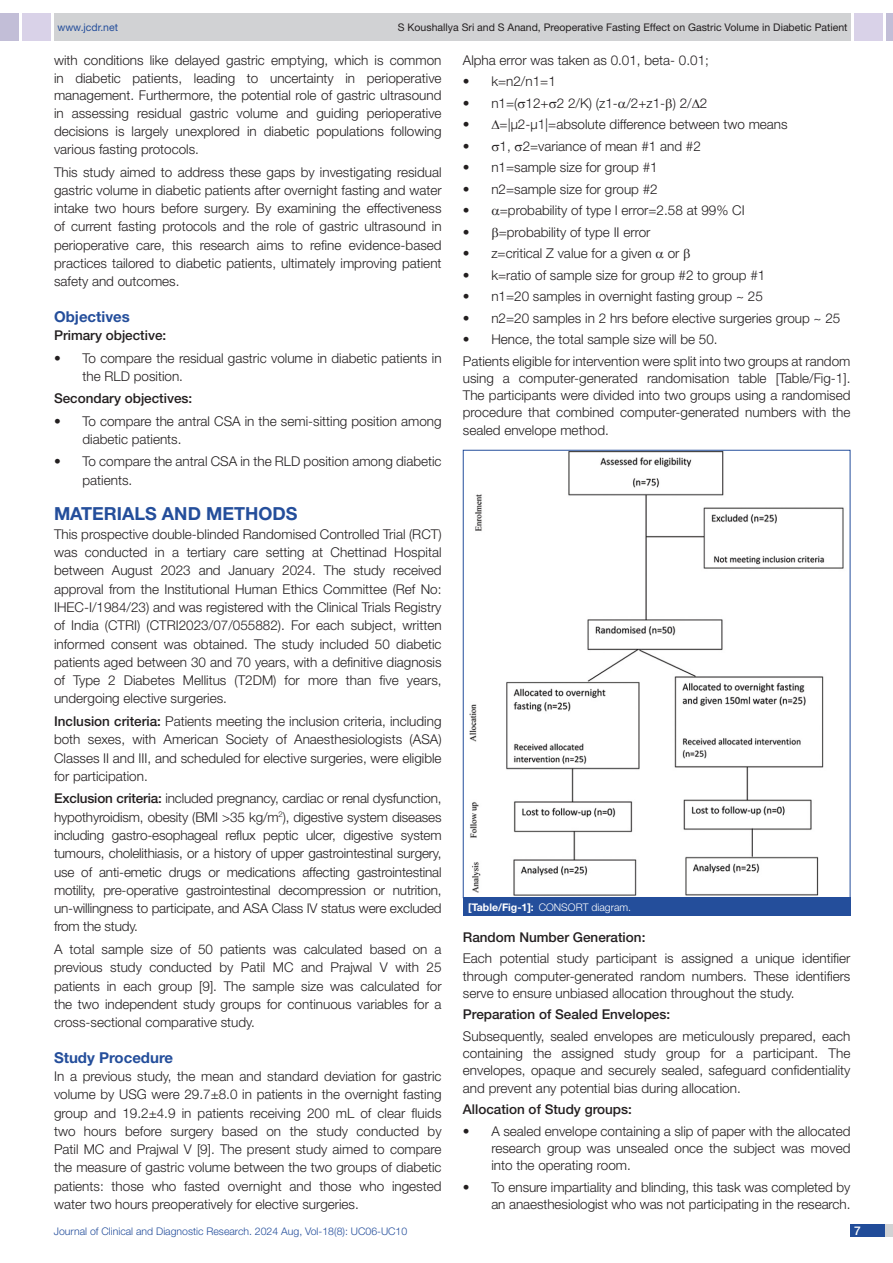
<style>
.page{position:relative;width:893px;height:1263px;background:#fff}
.page>*{position:absolute;margin:0;border:0;box-sizing:border-box;transform-origin:0 0}
.Heading{font:700 18px "Helvetica Neue";color:#244e9b}
.HEAD_2{font:700 15px "Helvetica Neue";color:#244e9b}
.Body_text{font:300 13.5px/18.3px "Helvetica Neue";color:#231f20;text-align:justify}
.NO_TAB{font:300 13.5px/18.3px "Helvetica Neue";color:#231f20}
.Body_text-2{font:500 13.5px "Helvetica Neue";color:#231f20}
.t1{font:500 12px "Helvetica Neue";color:#fff}
.t2{font:10.5px "Helvetica Neue";color:#231f20}
.t3{font:300 10.5px "Helvetica Neue";color:#244e9b}
.TABLE_FIG{font:300 10.5px "Helvetica Neue";color:#fff}
.t4{font:10.5px "Helvetica Neue";color:#244e9b}
.s1{font-weight:500}
.s2{font-weight:700}
</style>
<div class="page">
<div style="left:54px;top:13px;width:796px;height:28px;background:#d1d2d4"></div>
<div style="left:0;top:13px;width:19px;height:28px;background:#c2bed7"></div>
<div style="left:22px;top:13px;width:29px;height:28px;background:#d9d2e8"></div>
<div style="left:886px;top:13px;width:7px;height:28px;background:#c2bed7"></div>
<div style="left:854px;top:13px;width:29px;height:28px;background:#d9d2e8"></div>
<div style="left:850px;top:1224px;width:43px;height:13px;background:#d1d2d4"></div>
<div style="left:850px;top:1224px;width:35px;height:13px;background:#214c99"></div>
<img style="left:469px;top:452px;width:375px;height:444px">
<div style="left:463px;top:897px;width:387px;height:19px;background:#244e9b"></div>
<p class="t4" style="left:57px;top:21px;width:62px">www.jcdr.net</p>
<p class="t2" style="left:398px;top:21px;width:451px">S Koushallya Sri and S Anand, Preoperative Fasting Effect on Gastric Volume in Diabetic Patient</p>
<p class="Body_text" style="left:54px;top:51px;width:389px">with conditions like delayed gastric emptying, which is common in diabetic patients, leading to uncertainty in perioperative management. Furthermore, the potential role of gastric ultrasound in assessing residual gastric volume and guiding perioperative decisions is largely unexplored in diabetic populations following various fasting protocols.</p>
<p class="Body_text" style="left:54px;top:162px;width:389px">This study aimed to address these gaps by investigating residual gastric volume in diabetic patients after overnight fasting and water intake two hours before surgery. By examining the effectiveness of current fasting protocols and the role of gastric ultrasound in perioperative care, this research aims to refine evidence-based practices tailored to diabetic patients, ultimately improving patient safety and outcomes.</p>
<p class="HEAD_2" style="left:54px;top:307px;width:77px">Objectives</p>
<p class="Body_text-2" style="left:54px;top:327px;width:114px">Primary objective:</p>
<p class="NO_TAB" style="left:83px;top:348px;width:361px;text-indent:-29px">• To compare the residual gastric volume in diabetic patients in the RLD position.</p>
<p class="Body_text-2" style="left:54px;top:390px;width:140px">Secondary objectives:</p>
<p class="NO_TAB" style="left:83px;top:411px;width:361px;text-indent:-29px">• To compare the antral CSA in the semi-sitting position among diabetic patients.</p>
<p class="NO_TAB" style="left:83px;top:452px;width:361px;text-indent:-29px">• To compare the antral CSA in the RLD position among diabetic patients.</p>
<p class="Heading" style="left:54px;top:503px;width:245px">MATERIALS AND METHODS</p>
<p class="Body_text" style="left:54px;top:524px;width:389px">This prospective double-blinded Randomised Controlled Trial (RCT) was conducted in a tertiary care setting at Chettinad Hospital between August 2023 and January 2024. The study received approval from the Institutional Human Ethics Committee (Ref No:<br>IHEC-I/1984/23) and was registered with the Clinical Trials Registry of India (CTRI) (CTRI2023/07/055882). For each subject, written informed consent was obtained. The study included 50 diabetic patients aged between 30 and 70 years, with a definitive diagnosis of Type 2 Diabetes Mellitus (T2DM) for more than five years, undergoing elective surgeries.</p>
<p class="Body_text" style="left:54px;top:712px;width:389px"><span class="s1">Inclusion criteria:</span> Patients meeting the inclusion criteria, including both sexes, with American Society of Anaesthesiologists (ASA)<br>Classes II and III, and scheduled for elective surgeries, were eligible for participation.</p>
<p class="Body_text" style="left:54px;top:789px;width:389px"><span class="s1">Exclusion criteria:</span> included pregnancy, cardiac or renal dysfunction, hypothyroidism, obesity (BMI &gt;35 kg/m<sup>2</sup>), digestive system diseases including gastro-esophageal reflux peptic ulcer, digestive system tumours, cholelithiasis, or a history of upper gastrointestinal surgery, use of anti-emetic drugs or medications affecting gastrointestinal motility, pre-operative gastrointestinal decompression or nutrition, un-willingness to participate, and ASA Class IV status were excluded from the study.</p>
<p class="Body_text" style="left:54px;top:940px;width:389px">A total sample size of 50 patients was calculated based on a previous study conducted by Patil MC and Prajwal V with 25 patients in each group [9]. The sample size was calculated for the two independent study groups for continuous variables for a cross-sectional comparative study.</p>
<p class="HEAD_2" style="left:54px;top:1048px;width:121px">Study Procedure</p>
<p class="Body_text" style="left:54px;top:1067px;width:389px">In a previous study, the mean and standard deviation for gastric volume by USG were 29.7±8.0 in patients in the overnight fasting group and 19.2±4.9 in patients receiving 200 mL of clear fluids two hours before surgery based on the study conducted by Patil MC and Prajwal V [9]. The present study aimed to compare the measure of gastric volume between the two groups of diabetic patients: those who fasted overnight and those who ingested water two hours preoperatively for elective surgeries.</p>
<p class="Body_text" style="left:463px;top:50px;width:248px">Alpha error was taken as 0.01, beta- 0.01;</p>
<p class="NO_TAB" style="left:463px;top:72px;width:94px">• k=n2/n1=1</p>
<p class="NO_TAB" style="left:463px;top:93px;width:246px">• n1=( 12+ 2 2/K) (z1- /2+z1- ) 2/ 2</p>
<p class="NO_TAB" style="left:463px;top:115px;width:326px">• =|μ2-μ1|=absolute difference between two means</p>
<p class="NO_TAB" style="left:463px;top:136px;width:239px">• 1, 2=variance of mean #1 and #2</p>
<p class="NO_TAB" style="left:463px;top:158px;width:196px">• n1=sample size for group #1</p>
<p class="NO_TAB" style="left:463px;top:179px;width:196px">• n2=sample size for group #2</p>
<p class="NO_TAB" style="left:463px;top:201px;width:283px">• =probability of type I error=2.58 at 99% CI</p>
<p class="NO_TAB" style="left:463px;top:222px;width:189px">• =probability of type II error</p>
<p class="NO_TAB" style="left:463px;top:244px;width:218px">• z=critical Z value for a given or</p>
<p class="NO_TAB" style="left:463px;top:265px;width:304px">• k=ratio of sample size for group #2 to group #1</p>
<p class="NO_TAB" style="left:463px;top:287px;width:302px">• n1=20 samples in overnight fasting group ~ 25</p>
<p class="NO_TAB" style="left:463px;top:308px;width:379px">• n2=20 samples in 2 hrs before elective surgeries group ~ 25</p>
<p class="NO_TAB" style="left:463px;top:330px;width:256px">• Hence, the total sample size will be 50.</p>
<p class="Body_text" style="left:463px;top:352px;width:389px;line-height:17.2px">Patients eligible for intervention were split into two groups at random using a computer-generated randomisation table [Table/Fig-1].<br>The participants were divided into two groups using a randomised procedure that combined computer-generated numbers with the sealed envelope method.</p>
<p class="TABLE_FIG" style="left:468px;top:901px;width:164px"><span class="s2">[Table/Fig-1]:</span> CONSORT diagram.</p>
<p class="Body_text-2" style="left:463px;top:929px;width:184px">Random Number Generation:</p>
<p class="Body_text" style="left:463px;top:949px;width:389px;line-height:17.2px">Each potential study participant is assigned a unique identifier through computer-generated random numbers. These identifiers serve to ensure unbiased allocation throughout the study.</p>
<p class="Body_text-2" style="left:463px;top:1006px;width:209px">Preparation of Sealed Envelopes:</p>
<p class="Body_text" style="left:463px;top:1027px;width:389px;line-height:17.2px">Subsequently, sealed envelopes are meticulously prepared, each containing the assigned study group for a participant. The envelopes, opaque and securely sealed, safeguard confidentiality and prevent any potential bias during allocation.</p>
<p class="Body_text-2" style="left:463px;top:1101px;width:171px">Allocation of Study groups:</p>
<p class="NO_TAB" style="left:491px;top:1122px;width:361px;line-height:17.2px;text-align:justify;text-indent:-29px">• A sealed envelope containing a slip of paper with the allocated research group was unsealed once the subject was moved into the operating room.</p>
<p class="NO_TAB" style="left:463px;top:1178px;width:389px;line-height:17.2px;text-align:right">• To ensure impartiality and blinding, this task was completed by an anaesthesiologist who was not participating in the research.</p>
<p class="t3" style="left:54px;top:1225px;width:355px">Journal of Clinical and Diagnostic Research. 2024 Aug, Vol-18(8): UC06-UC10</p>
<p class="t1" style="left:854px;top:1223px;width:8px">7</p>
</div>
